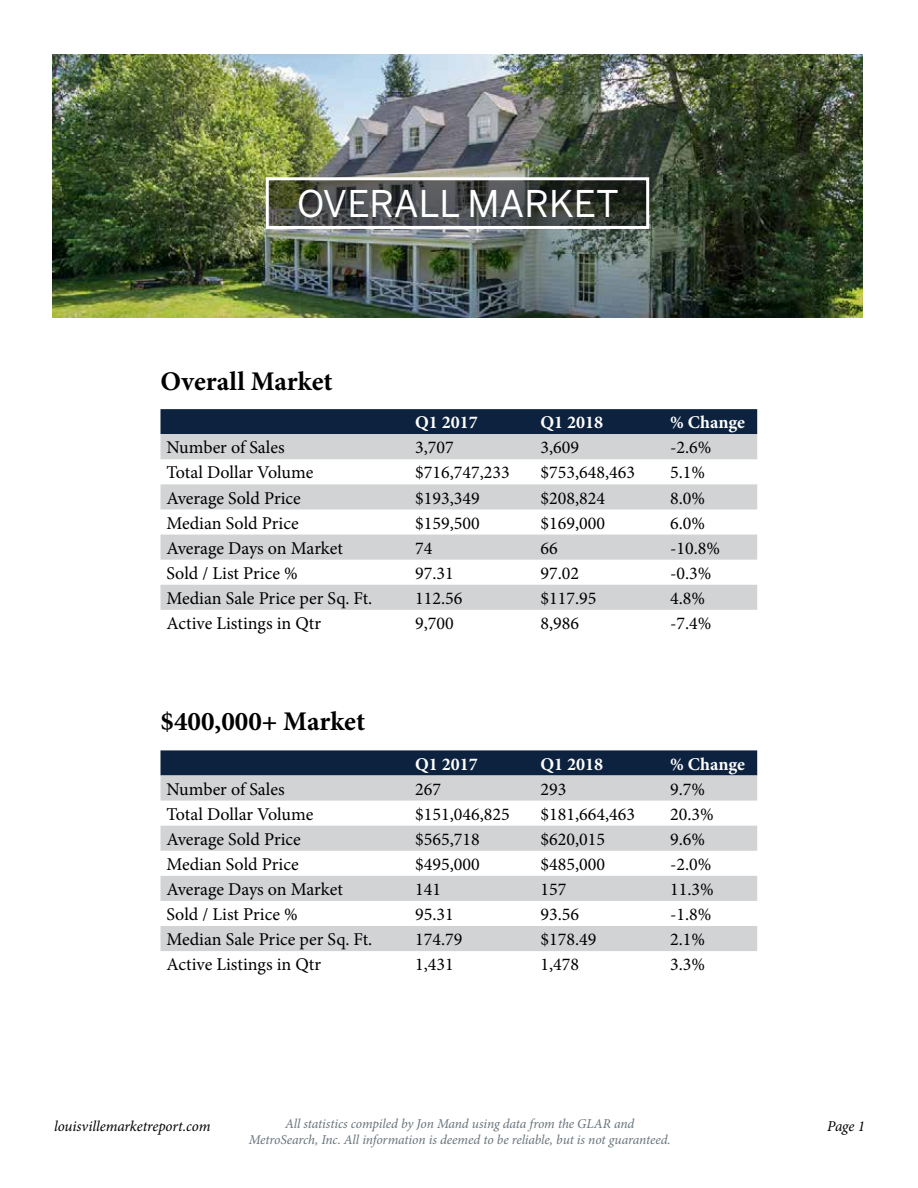
<style>
.page{position:relative;width:918px;height:1188px;background:#fff}
.page>*{position:absolute;margin:0;border:0;box-sizing:border-box;transform-origin:0 0}
.t1{font:36.6px "Benton Sans";color:#fff}
.t2{font:700 27px "Minion Pro";color:#000}
.t3{font:18px "Minion Pro";color:#000}
.t4{font:700 18px "Minion Pro";color:#fff}
.t5{font:italic 15px "Minion Pro";letter-spacing:-.005em;color:#000}
.t6{font:italic 13.5px "Minion Pro";letter-spacing:-.01em;color:#67737a}
</style>
<div class="page">
<img style="left:52px;top:55px;width:810px;height:262px">
<svg style="left:270px;top:181px;width:375px;height:44px;background:#3f423f"></svg>
<div style="left:266px;top:177px;width:383px;height:52px;border:3px solid #fff"></div>
<div style="left:160px;top:409px;width:597px;height:25px;background:#0c223f"></div>
<svg style="left:160px;top:434px;width:597px;height:176px;fill:#d1d3d4"></svg>
<svg style="left:160px;top:750px;width:597px;height:26px;background:#162b47"></svg>
<svg style="left:160px;top:776px;width:597px;height:175px;fill:#d1d3d4"></svg>
<h1 class="t1" style="left:297px;top:183px;width:323px">OVERALL MARKET</h1>
<h2 class="t2" style="left:160px;top:362px;width:174px">Overall Market</h2>
<p class="t4" style="left:415px;top:410px;width:64px">Q1 2017</p>
<p class="t4" style="left:541px;top:410px;width:64px">Q1 2018</p>
<p class="t4" style="left:670px;top:410px;width:77px">% Change</p>
<p class="t3" style="left:167px;top:436px;width:120px">Number of Sales</p>
<p class="t3" style="left:415px;top:436px;width:40px">3,707</p>
<p class="t3" style="left:541px;top:436px;width:40px">3,609</p>
<p class="t3" style="left:670px;top:436px;width:43px">-2.6%</p>
<p class="t3" style="left:167px;top:461px;width:148px">Total Dollar Volume</p>
<p class="t3" style="left:415px;top:461px;width:96px">$716,747,233</p>
<p class="t3" style="left:541px;top:461px;width:96px">$753,648,463</p>
<p class="t3" style="left:670px;top:461px;width:36px">5.1%</p>
<p class="t3" style="left:167px;top:486px;width:136px">Average Sold Price</p>
<p class="t3" style="left:415px;top:486px;width:66px">$193,349</p>
<p class="t3" style="left:541px;top:486px;width:66px">$208,824</p>
<p class="t3" style="left:670px;top:486px;width:36px">8.0%</p>
<p class="t3" style="left:167px;top:511px;width:134px">Median Sold Price</p>
<p class="t3" style="left:415px;top:511px;width:66px">$159,500</p>
<p class="t3" style="left:541px;top:511px;width:66px">$169,000</p>
<p class="t3" style="left:670px;top:511px;width:36px">6.0%</p>
<p class="t3" style="left:167px;top:536px;width:178px">Average Days on Market</p>
<p class="t3" style="left:415px;top:536px;width:19px">74</p>
<p class="t3" style="left:541px;top:536px;width:19px">66</p>
<p class="t3" style="left:670px;top:536px;width:52px">-10.8%</p>
<p class="t3" style="left:167px;top:561px;width:133px">Sold / List Price %</p>
<p class="t3" style="left:415px;top:561px;width:40px">97.31</p>
<p class="t3" style="left:541px;top:561px;width:40px">97.02</p>
<p class="t3" style="left:670px;top:561px;width:43px">-0.3%</p>
<p class="t3" style="left:167px;top:586px;width:207px">Median Sale Price per Sq. Ft.</p>
<p class="t3" style="left:415px;top:586px;width:49px">112.56</p>
<p class="t3" style="left:541px;top:586px;width:57px">$117.95</p>
<p class="t3" style="left:670px;top:586px;width:36px">4.8%</p>
<p class="t3" style="left:167px;top:611px;width:156px">Active Listings in Qtr</p>
<p class="t3" style="left:415px;top:611px;width:40px">9,700</p>
<p class="t3" style="left:541px;top:611px;width:40px">8,986</p>
<p class="t3" style="left:670px;top:611px;width:43px">-7.4%</p>
<h2 class="t2" style="left:160px;top:702px;width:206px">$400,000+ Market</h2>
<p class="t4" style="left:415px;top:751px;width:64px">Q1 2017</p>
<p class="t4" style="left:541px;top:751px;width:64px">Q1 2018</p>
<p class="t4" style="left:670px;top:751px;width:77px">% Change</p>
<p class="t3" style="left:166px;top:777px;width:120px">Number of Sales</p>
<p class="t3" style="left:415px;top:777px;width:27px">267</p>
<p class="t3" style="left:541px;top:777px;width:27px">293</p>
<p class="t3" style="left:670px;top:777px;width:36px">9.7%</p>
<p class="t3" style="left:166px;top:802px;width:148px">Total Dollar Volume</p>
<p class="t3" style="left:415px;top:802px;width:96px">$151,046,825</p>
<p class="t3" style="left:541px;top:802px;width:96px">$181,664,463</p>
<p class="t3" style="left:670px;top:802px;width:45px">20.3%</p>
<p class="t3" style="left:166px;top:827px;width:136px">Average Sold Price</p>
<p class="t3" style="left:415px;top:827px;width:66px">$565,718</p>
<p class="t3" style="left:541px;top:827px;width:66px">$620,015</p>
<p class="t3" style="left:670px;top:827px;width:36px">9.6%</p>
<p class="t3" style="left:166px;top:852px;width:134px">Median Sold Price</p>
<p class="t3" style="left:415px;top:852px;width:66px">$495,000</p>
<p class="t3" style="left:541px;top:852px;width:66px">$485,000</p>
<p class="t3" style="left:670px;top:852px;width:43px">-2.0%</p>
<p class="t3" style="left:166px;top:877px;width:178px">Average Days on Market</p>
<p class="t3" style="left:415px;top:877px;width:27px">141</p>
<p class="t3" style="left:541px;top:877px;width:27px">157</p>
<p class="t3" style="left:670px;top:877px;width:45px">11.3%</p>
<p class="t3" style="left:166px;top:902px;width:133px">Sold / List Price %</p>
<p class="t3" style="left:415px;top:902px;width:40px">95.31</p>
<p class="t3" style="left:541px;top:902px;width:40px">93.56</p>
<p class="t3" style="left:670px;top:902px;width:43px">-1.8%</p>
<p class="t3" style="left:166px;top:927px;width:207px">Median Sale Price per Sq. Ft.</p>
<p class="t3" style="left:415px;top:927px;width:49px">174.79</p>
<p class="t3" style="left:541px;top:927px;width:57px">$178.49</p>
<p class="t3" style="left:670px;top:927px;width:36px">2.1%</p>
<p class="t3" style="left:166px;top:952px;width:156px">Active Listings in Qtr</p>
<p class="t3" style="left:415px;top:952px;width:40px">1,431</p>
<p class="t3" style="left:541px;top:952px;width:40px">1,478</p>
<p class="t3" style="left:670px;top:952px;width:36px">3.3%</p>
<p class="t5" style="left:54px;top:1116px;width:158px">louisvillemarketreport.com</p>
<p class="t6" style="left:285px;top:1114px;width:351px">All statistics compiled by Jon Mand using data from the GLAR and</p>
<p class="t5" style="left:827px;top:1116px;width:39px">Page 1</p>
<p class="t6" style="left:249px;top:1131px;width:424px">MetroSearch, Inc. All information is deemed to be reliable, but is not guaranteed.</p>
</div>
